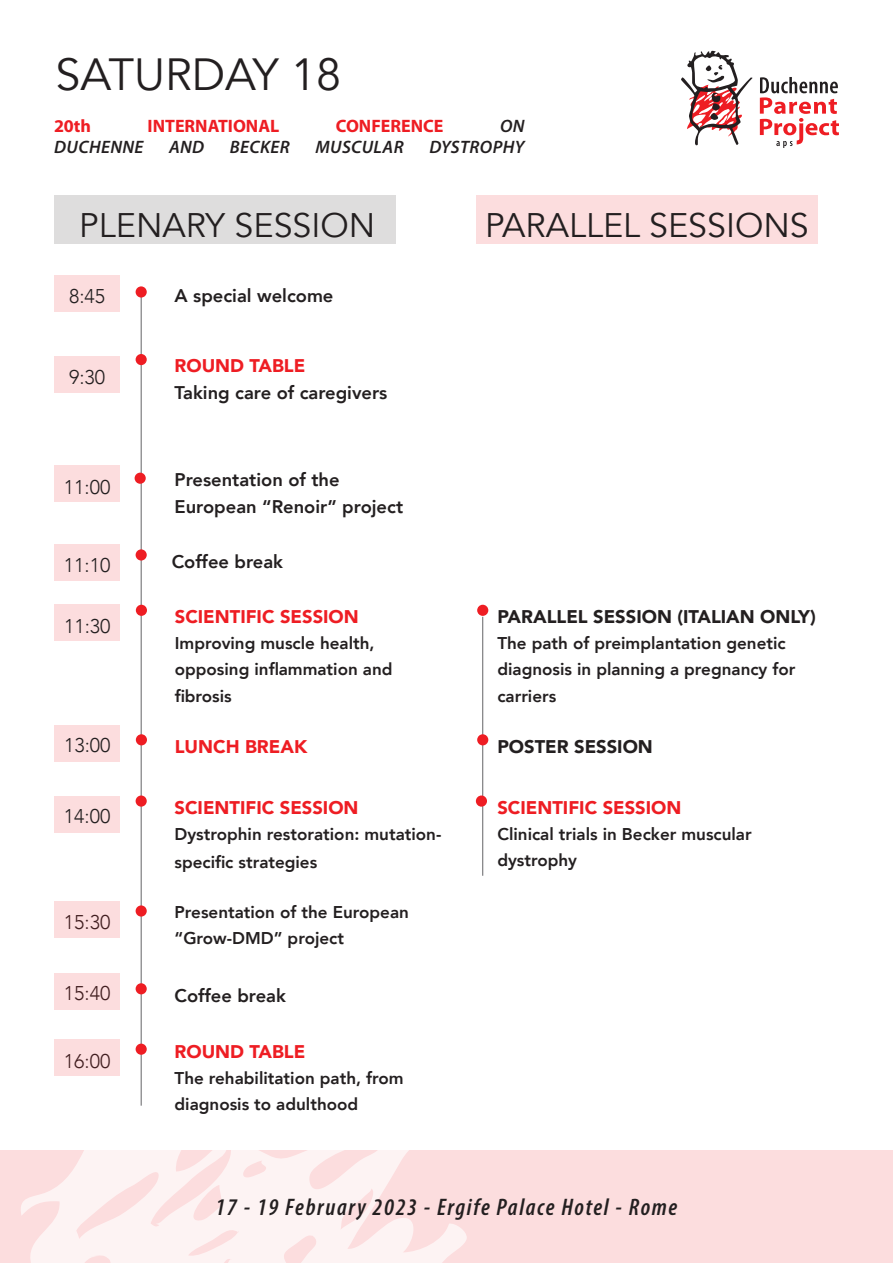
<style>
.page{position:relative;width:893px;height:1263px;background:#fff}
.page>*{position:absolute;margin:0;border:0;box-sizing:border-box;transform-origin:0 0}
.t1{font:45px "Avenir";color:#231f20}
.t2{font:34.05px "Avenir";color:#231f20}
.t3{font:italic 600 condensed 24px "Myriad Pro";letter-spacing:.07em;color:#231f20}
.t4{font:300 19.8px "Avenir";color:#231f20}
.t5{font:800 18.3px/26.2px "Avenir";color:#231f20}
.t6{font:900 18.3px "Avenir";color:#ee1d23}
.t7{font:900 18.3px "Avenir";color:#231f20}
.t8{font:italic 600 18px "Myriad Pro";letter-spacing:.02em;color:#231f20}
.t9{font:700 18px "Myriad Pro";color:#ee1d23}
.t10{font:800 16.95px/26.2px "Avenir";color:#231f20}
</style>
<div class="page">
<div style="left:0;top:1150px;width:893px;height:113px;background:#fcddde"></div>
<svg style="left:21px;top:1078px;width:446px;height:185px"></svg>
<hr style="left:141px;top:289px;width:1px;height:817px;background:#636366">
<hr style="left:482px;top:617px;width:1px;height:259px;background:#636366">
<div style="left:54px;top:195px;width:342px;height:49px;background:#dedddd"></div>
<div style="left:476px;top:195px;width:342px;height:49px;background:#fcddde"></div>
<div style="left:136px;top:286px;width:11px;height:12px;background:#ee1d23;border-radius:50%"></div>
<div style="left:54px;top:275px;width:66px;height:36px;background:#fcddde"></div>
<div style="left:136px;top:354px;width:11px;height:11px;background:#ee1d23;border-radius:50%"></div>
<div style="left:54px;top:356px;width:66px;height:36px;background:#fcddde"></div>
<div style="left:136px;top:905px;width:11px;height:11px;background:#ee1d23;border-radius:50%"></div>
<div style="left:54px;top:901px;width:66px;height:36px;background:#fcddde"></div>
<div style="left:136px;top:1043px;width:11px;height:12px;background:#ee1d23;border-radius:50%"></div>
<div style="left:54px;top:1039px;width:66px;height:36px;background:#fcddde"></div>
<div style="left:136px;top:983px;width:11px;height:11px;background:#ee1d23;border-radius:50%"></div>
<div style="left:136px;top:605px;width:11px;height:11px;background:#ee1d23;border-radius:50%"></div>
<div style="left:477px;top:605px;width:11px;height:11px;background:#ee1d23;border-radius:50%"></div>
<div style="left:55px;top:605px;width:65px;height:36px;background:#fcddde"></div>
<div style="left:136px;top:734px;width:11px;height:11px;background:#ee1d23;border-radius:50%"></div>
<div style="left:477px;top:734px;width:11px;height:11px;background:#ee1d23;border-radius:50%"></div>
<div style="left:55px;top:726px;width:65px;height:36px;background:#fcddde"></div>
<div style="left:136px;top:795px;width:11px;height:12px;background:#ee1d23;border-radius:50%"></div>
<div style="left:476px;top:795px;width:11px;height:12px;background:#ee1d23;border-radius:50%"></div>
<div style="left:54px;top:796px;width:66px;height:37px;background:#fcddde"></div>
<div style="left:135px;top:473px;width:11px;height:11px;background:#ee1d23;border-radius:50%"></div>
<div style="left:54px;top:465px;width:66px;height:37px;background:#fcddde"></div>
<div style="left:136px;top:549px;width:11px;height:11px;background:#ee1d23;border-radius:50%"></div>
<div style="left:54px;top:545px;width:66px;height:36px;background:#fcddde"></div>
<div style="left:54px;top:974px;width:66px;height:36px;background:#fcddde"></div>
<svg style="left:681px;top:51px;width:72px;height:94px"></svg>
<svg style="left:760px;top:77px;width:79px;height:71px"></svg>
<h1 class="t1" style="left:56px;top:47px;width:287px">SATURDAY 18</h1>
<p class="t9" style="left:54px;top:114px;width:39px">20th</p>
<p class="t9" style="left:148px;top:114px;width:133px">INTERNATIONAL</p>
<p class="t9" style="left:336px;top:114px;width:109px">CONFERENCE</p>
<p class="t8" style="left:500px;top:114px;width:26px">ON</p>
<p class="t8" style="left:54px;top:136px;width:91px">DUCHENNE</p>
<p class="t8" style="left:169px;top:136px;width:37px">AND</p>
<p class="t8" style="left:230px;top:136px;width:61px">BECKER</p>
<p class="t8" style="left:315px;top:136px;width:90px">MUSCULAR</p>
<p class="t8" style="left:429px;top:136px;width:97px">DYSTROPHY</p>
<h2 class="t2" style="left:79px;top:205px;width:297px">PLENARY SESSION</h2>
<h2 class="t2" style="left:485px;top:205px;width:325px">PARALLEL SESSIONS</h2>
<p class="t4" style="left:69px;top:285px;width:38px">8:45</p>
<p class="t5" style="left:175px;top:282px;width:160px">A special welcome</p>
<p class="t4" style="left:69px;top:366px;width:38px">9:30</p>
<p class="t6" style="left:175px;top:350px;width:132px">ROUND TABLE</p>
<p class="t5" style="left:175px;top:379px;width:214px">Taking care of caregivers</p>
<p class="t4" style="left:64px;top:475px;width:48px">11:00</p>
<p class="t5" style="left:175px;top:467px;width:230px">Presentation of the<br>European “Renoir” project</p>
<p class="t4" style="left:64px;top:553px;width:48px">11:10</p>
<p class="t5" style="left:172px;top:548px;width:113px">Coffee break</p>
<p class="t4" style="left:64px;top:614px;width:48px">11:30</p>
<p class="t6" style="left:175px;top:601px;width:186px">SCIENTIFIC SESSION</p>
<p class="t10" style="left:175px;top:630px;width:219px">Improving muscle health, opposing inflammation and fibrosis</p>
<p class="t7" style="left:497px;top:601px;width:320px">PARALLEL SESSION (ITALIAN ONLY)</p>
<p class="t10" style="left:497px;top:630px;width:300px">The path of preimplantation genetic diagnosis in planning a pregnancy for carriers</p>
<p class="t4" style="left:64px;top:733px;width:48px">13:00</p>
<p class="t6" style="left:175px;top:730px;width:134px">LUNCH BREAK</p>
<p class="t7" style="left:497px;top:730px;width:157px">POSTER SESSION</p>
<p class="t4" style="left:64px;top:804px;width:48px">14:00</p>
<p class="t6" style="left:175px;top:792px;width:186px">SCIENTIFIC SESSION</p>
<p class="t10" style="left:175px;top:820px;width:268px;line-height:27.8px">Dystrophin restoration: mutation&shy;specific strategies</p>
<p class="t4" style="left:64px;top:911px;width:48px">15:30</p>
<p class="t10" style="left:175px;top:899px;width:236px">Presentation of the European “Grow-DMD” project</p>
<p class="t4" style="left:64px;top:981px;width:48px">15:40</p>
<p class="t4" style="left:64px;top:1049px;width:48px">16:00</p>
<p class="t5" style="left:175px;top:982px;width:113px">Coffee break</p>
<p class="t6" style="left:175px;top:1035px;width:132px">ROUND TABLE</p>
<p class="t10" style="left:175px;top:1065px;width:231px">The rehabilitation path, from diagnosis to adulthood</p>
<p class="t6" style="left:497px;top:792px;width:186px">SCIENTIFIC SESSION</p>
<p class="t10" style="left:497px;top:821px;width:256px">Clinical trials in Becker muscular dystrophy</p>
<h3 class="t3" style="left:216px;top:1192px;width:463px">17 - 19 February 2023 - Ergife Palace Hotel - Rome</h3>
</div>
